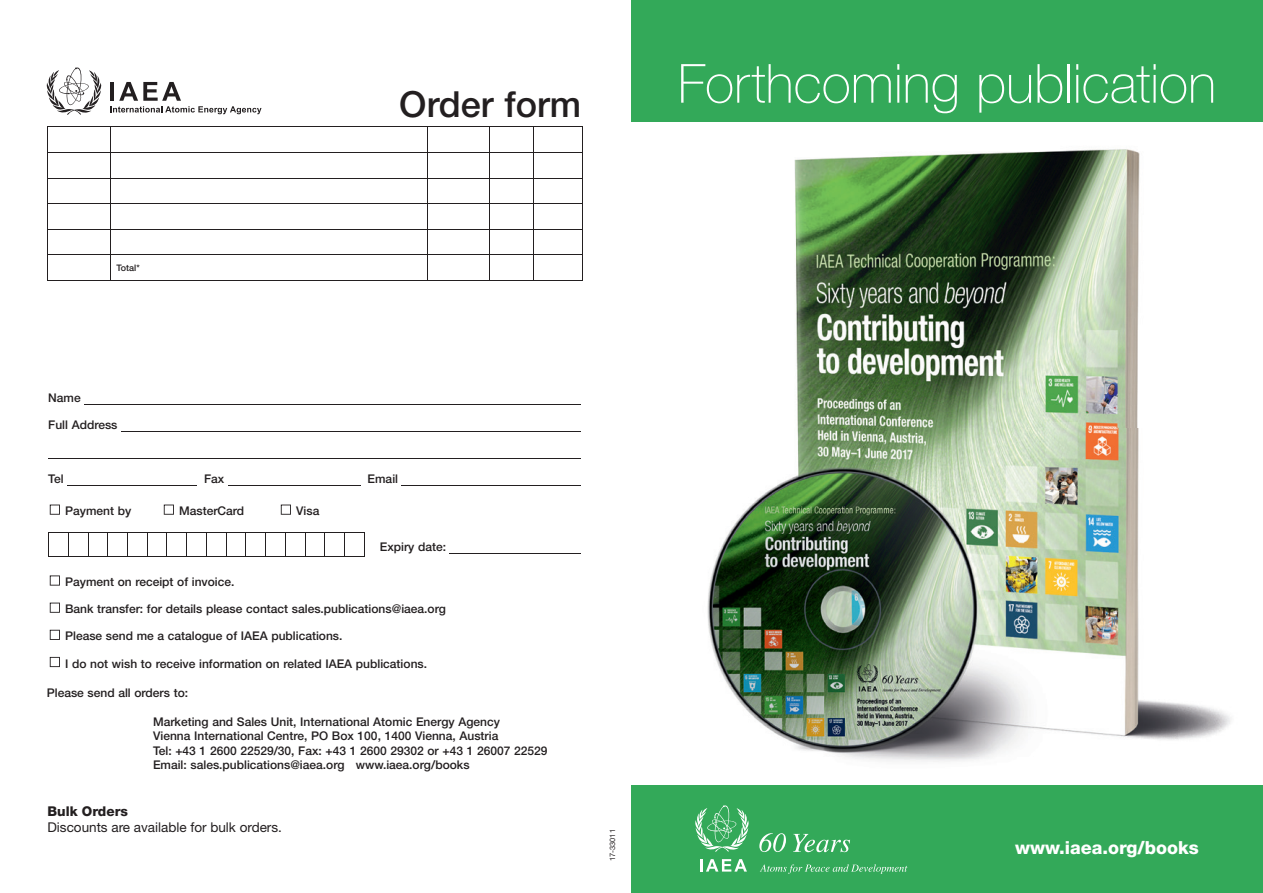
<style>
.page{position:relative;width:1263px;height:893px;background:#fff}
.page>*{position:absolute;margin:0;border:0;box-sizing:border-box;transform-origin:0 0}
.t1{font:100 54px "Helvetica Neue";color:#fff}
.t2{font:500 36px "Helvetica Neue";color:#231f20}
.t3{font:800 18px "Helvetica Neue";color:#fff}
.t4{font:13.5px "Helvetica Neue";color:#231f20}
.t5{font:800 13.5px "Helvetica Neue";color:#231f20}
.t6{font:500 12px/14.4px "Helvetica Neue";color:#231f20}
.t7{font:500 9px "Helvetica Neue";color:#231f20}
.t8{font:7.5px "Helvetica Neue";color:#231f20}
</style>
<div class="page">
<img style="left:794px;top:149px;width:310px;height:280px">
<img style="left:1104px;top:149px;width:36px;height:280px">
<img style="left:1177px;top:703px;width:86px;height:83px">
<img style="left:631px;top:429px;width:546px;height:357px">
<div style="left:631px;top:0;width:632px;height:122px;background:#33a959"></div>
<div style="left:631px;top:786px;width:632px;height:107px;background:#33a959"></div>
<svg style="left:47px;top:68px;width:55px;height:47px"></svg>
<svg style="left:110px;top:82px;width:151px;height:32px"></svg>
<hr style="left:84px;top:404px;width:497px;height:1px;background:#231f20">
<hr style="left:121px;top:431px;width:460px;height:1px;background:#231f20">
<hr style="left:48px;top:458px;width:533px;height:1px;background:#231f20">
<hr style="left:67px;top:485px;width:130px;height:1px;background:#231f20">
<hr style="left:228px;top:485px;width:132px;height:1px;background:#231f20">
<hr style="left:402px;top:485px;width:179px;height:1px;background:#231f20">
<hr style="left:47px;top:127px;width:64px;height:1px;background:#231f20">
<hr style="left:111px;top:127px;width:317px;height:1px;background:#231f20">
<hr style="left:428px;top:127px;width:61px;height:1px;background:#231f20">
<hr style="left:489px;top:127px;width:45px;height:1px;background:#231f20">
<hr style="left:534px;top:127px;width:49px;height:1px;background:#231f20">
<hr style="left:47px;top:152px;width:64px;height:1px;background:#231f20">
<hr style="left:111px;top:152px;width:317px;height:1px;background:#231f20">
<hr style="left:428px;top:152px;width:61px;height:1px;background:#231f20">
<hr style="left:489px;top:152px;width:45px;height:1px;background:#231f20">
<hr style="left:534px;top:152px;width:49px;height:1px;background:#231f20">
<hr style="left:47px;top:178px;width:64px;height:1px;background:#231f20">
<hr style="left:111px;top:178px;width:317px;height:1px;background:#231f20">
<hr style="left:428px;top:178px;width:61px;height:1px;background:#231f20">
<hr style="left:489px;top:178px;width:45px;height:1px;background:#231f20">
<hr style="left:534px;top:178px;width:49px;height:1px;background:#231f20">
<hr style="left:47px;top:203px;width:64px;height:1px;background:#231f20">
<hr style="left:111px;top:203px;width:317px;height:1px;background:#231f20">
<hr style="left:428px;top:203px;width:61px;height:1px;background:#231f20">
<hr style="left:489px;top:203px;width:45px;height:1px;background:#231f20">
<hr style="left:534px;top:203px;width:49px;height:1px;background:#231f20">
<hr style="left:47px;top:229px;width:64px;height:1px;background:#231f20">
<hr style="left:111px;top:229px;width:317px;height:1px;background:#231f20">
<hr style="left:428px;top:229px;width:61px;height:1px;background:#231f20">
<hr style="left:489px;top:229px;width:45px;height:1px;background:#231f20">
<hr style="left:534px;top:229px;width:49px;height:1px;background:#231f20">
<hr style="left:47px;top:254px;width:64px;height:1px;background:#231f20">
<svg style="left:47px;top:128px;width:1px;height:152px"></svg>
<hr style="left:111px;top:254px;width:317px;height:1px;background:#231f20">
<svg style="left:110px;top:128px;width:1px;height:152px"></svg>
<hr style="left:428px;top:254px;width:61px;height:1px;background:#231f20">
<svg style="left:427px;top:128px;width:1px;height:152px"></svg>
<hr style="left:489px;top:254px;width:45px;height:1px;background:#231f20">
<svg style="left:489px;top:128px;width:1px;height:152px"></svg>
<hr style="left:534px;top:254px;width:49px;height:1px;background:#231f20">
<svg style="left:533px;top:128px;width:1px;height:152px"></svg>
<svg style="left:582px;top:128px;width:1px;height:152px"></svg>
<hr style="left:47px;top:280px;width:64px;height:1px;background:#231f20">
<hr style="left:111px;top:280px;width:317px;height:1px;background:#231f20">
<hr style="left:428px;top:280px;width:61px;height:1px;background:#231f20">
<hr style="left:489px;top:280px;width:45px;height:1px;background:#231f20">
<hr style="left:534px;top:280px;width:49px;height:1px;background:#231f20">
<hr style="left:450px;top:553px;width:131px;height:1px;background:#231f20">
<svg style="left:50px;top:505px;width:10px;height:10px"></svg>
<svg style="left:164px;top:505px;width:10px;height:10px"></svg>
<svg style="left:281px;top:505px;width:10px;height:10px"></svg>
<svg style="left:48px;top:532px;width:317px;height:25px"></svg>
<svg style="left:50px;top:575px;width:10px;height:11px"></svg>
<svg style="left:50px;top:603px;width:10px;height:10px"></svg>
<svg style="left:50px;top:630px;width:10px;height:10px"></svg>
<svg style="left:50px;top:657px;width:10px;height:10px"></svg>
<svg style="left:760px;top:864px;width:147px;height:10px"></svg>
<svg style="left:759px;top:833px;width:27px;height:19px"></svg>
<svg style="left:793px;top:834px;width:57px;height:18px"></svg>
<svg style="left:695px;top:805px;width:54px;height:47px"></svg>
<svg style="left:700px;top:859px;width:47px;height:13px"></svg>
<h2 class="t2" style="left:399px;top:83px;width:183px">Order form</h2>
<p class="t7" style="left:117px;top:262px;width:25px">Total*</p>
<p class="t6" style="left:48px;top:390px;width:34px">Name</p>
<p class="t6" style="left:48px;top:417px;width:71px">Full Address</p>
<p class="t6" style="left:48px;top:472px;width:17px">Tel</p>
<p class="t6" style="left:204px;top:472px;width:22px">Fax</p>
<p class="t6" style="left:368px;top:472px;width:32px">Email</p>
<p class="t6" style="left:65px;top:504px;width:68px">Payment by</p>
<p class="t6" style="left:179px;top:504px;width:67px">MasterCard</p>
<p class="t6" style="left:296px;top:504px;width:25px">Visa</p>
<p class="t6" style="left:380px;top:540px;width:68px">Expiry date:</p>
<p class="t6" style="left:65px;top:574px;width:171px">Payment on receipt of invoice.</p>
<p class="t6" style="left:65px;top:602px;width:382px">Bank transfer: for details please contact sales.publications@iaea.org</p>
<p class="t6" style="left:65px;top:629px;width:279px">Please send me a catalogue of IAEA publications.</p>
<p class="t6" style="left:65px;top:656px;width:363px">I do not wish to receive information on related IAEA publications.</p>
<p class="t6" style="left:47px;top:685px;width:143px">Please send all orders to:</p>
<p class="t6" style="left:153px;top:714px;width:396px">Marketing and Sales Unit, International Atomic Energy Agency<br>Vienna International Centre, PO Box 100, 1400 Vienna, Austria<br>Tel: +43 1 2600 22529/30, Fax: +43 1 2600 29302 or +43 1 26007 22529<br>Email: sales.publications@iaea.org www.iaea.org/books</p>
<p class="t5" style="left:47px;top:803px;width:82px">Bulk Orders</p>
<p class="t4" style="left:47px;top:819px;width:236px">Discounts are available for bulk orders.</p>
<p class="t8" style="left:608px;top:861px;width:34px;rotate:-90deg">17-33011</p>
<h1 class="t1" style="left:678px;top:53px;width:540px">Forthcoming publication</h1>
<h3 class="t3" style="left:1015px;top:837px;width:185px">www.iaea.org/books</h3>
</div>
